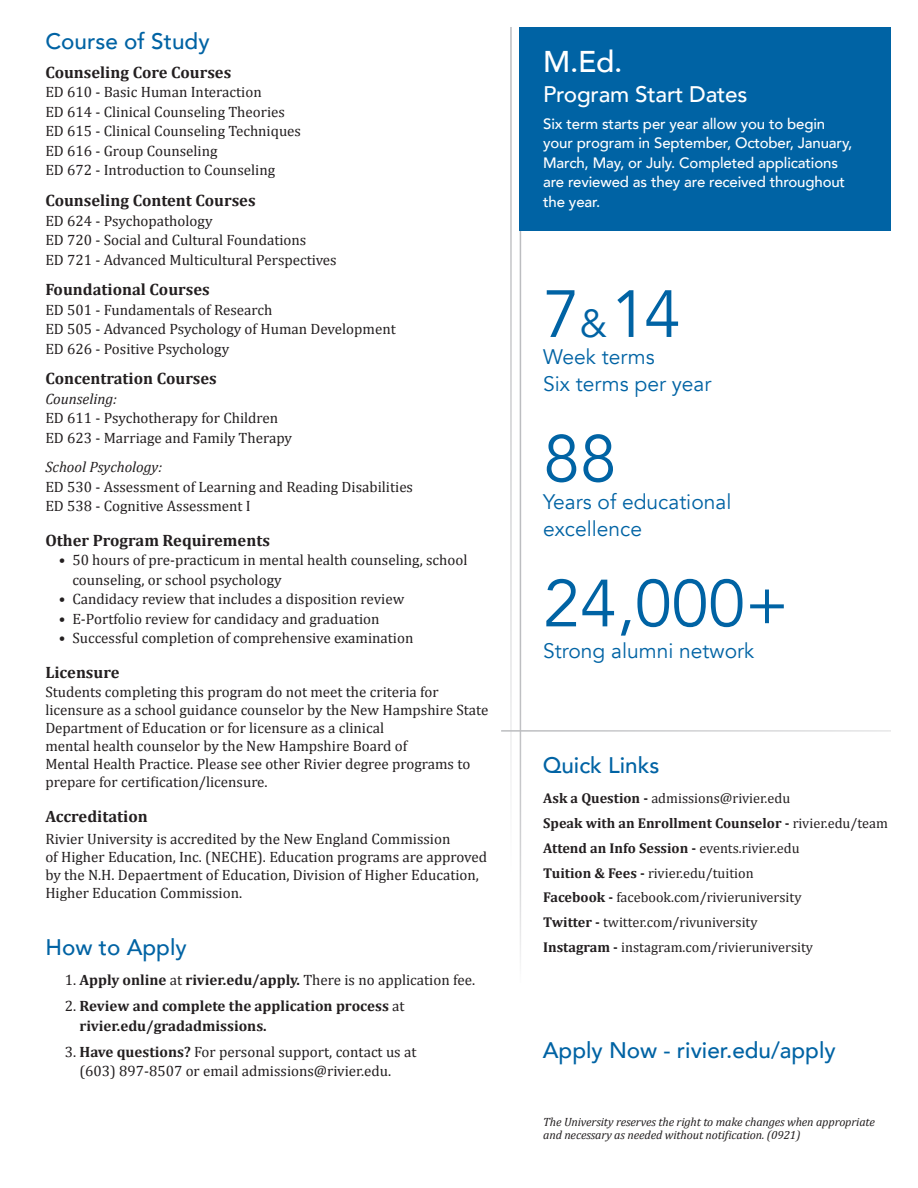
<style>
.page{position:relative;width:918px;height:1188px;background:#fff}
.page>*{position:absolute;margin:0;border:0;box-sizing:border-box;transform-origin:0 0}
.t1{font:66px "Avenir";color:#0063a4}
.Subhead{font:500 30px "Avenir";color:#fff}
.body_copy{font:500 22.5px "Avenir";color:#0063a4}
.Subhead-2{font:500 22.5px "Avenir";letter-spacing:-.01em;color:#fff}
.t2{font:21px/27px "Avenir";color:#0063a4}
.body_copy-2{font:700 16.5px "Cambria";color:#231f20}
.body_copy-3{font:15px/18px "Cambria";color:#231f20}
.Subhead-3{font:500 15px/19.5px "Avenir";letter-spacing:-.01em;color:#fff}
.body_copy-4{font:700 15px/19.5px "Cambria";color:#231f20}
.body_copy-5{font:italic 15px "Cambria";color:#231f20}
.t3{font:14.25px "Cambria";color:#231f20}
.t4{font:700 14.25px "Cambria";color:#231f20}
.body_copy-6{font:italic 12px/13.2px "Cambria";letter-spacing:-.01em;color:#231f20}
.s1{font-weight:700}
.s2{font-weight:400}
.s3{font-size:39px}
</style>
<div class="page">
<hr style="left:520px;top:230px;width:1px;height:753px;background:#bcbdc0">
<hr style="left:510px;top:27px;width:2px;height:845px;background:#bcbdc0">
<div style="left:520px;top:27px;width:371px;height:203px;background:#0063a4"></div>
<hr style="left:501px;top:730px;width:390px;height:2px;background:#bcbdc0">
<p class="body_copy" style="left:45px;top:22px;width:166px">Course of Study</p>
<p class="body_copy-2" style="left:45px;top:61px;width:187px">Counseling Core Courses</p>
<p class="body_copy-3" style="left:45px;top:83px;width:218px">ED 610 - Basic Human Interaction</p>
<p class="body_copy-3" style="left:45px;top:103px;width:241px">ED 614 - Clinical Counseling Theories</p>
<p class="body_copy-3" style="left:45px;top:122px;width:257px">ED 615 - Clinical Counseling Techniques</p>
<p class="body_copy-3" style="left:45px;top:142px;width:174px">ED 616 - Group Counseling</p>
<p class="body_copy-3" style="left:45px;top:161px;width:231px">ED 672 - Introduction to Counseling</p>
<p class="body_copy-2" style="left:45px;top:189px;width:212px">Counseling Content Courses</p>
<p class="body_copy-3" style="left:45px;top:211px;width:169px">ED 624 - Psychopathology</p>
<p class="body_copy-3" style="left:45px;top:231px;width:263px">ED 720 - Social and Cultural Foundations</p>
<p class="body_copy-3" style="left:45px;top:250px;width:293px">ED 721 - Advanced Multicultural Perspectives</p>
<p class="body_copy-2" style="left:45px;top:278px;width:166px">Foundational Courses</p>
<p class="body_copy-3" style="left:45px;top:301px;width:229px">ED 501 - Fundamentals of Research</p>
<p class="body_copy-3" style="left:45px;top:320px;width:352px">ED 505 - Advanced Psychology of Human Development</p>
<p class="body_copy-3" style="left:45px;top:340px;width:185px">ED 626 - Positive Psychology</p>
<p class="body_copy-2" style="left:45px;top:367px;width:173px">Concentration Courses</p>
<p class="body_copy-5" style="left:45px;top:388px;width:73px">Counseling:</p>
<p class="body_copy-3" style="left:45px;top:409px;width:234px">ED 611 - Psychotherapy for Children</p>
<p class="body_copy-3" style="left:45px;top:429px;width:248px">ED 623 - Marriage and Family Therapy</p>
<p class="body_copy-5" style="left:45px;top:456px;width:119px">School Psychology:</p>
<p class="body_copy-3" style="left:45px;top:478px;width:369px">ED 530 - Assessment of Learning and Reading Disabilities</p>
<p class="body_copy-3" style="left:45px;top:497px;width:207px">ED 538 - Cognitive Assessment I</p>
<p class="body_copy-2" style="left:45px;top:528px;width:226px">Other Program Requirements</p>
<p class="body_copy-3" style="left:72px;top:550px;width:397px;line-height:19.5px;text-indent:-14px">• 50 hours of pre-practicum in mental health counseling, school counseling, or school psychology</p>
<p class="body_copy-3" style="left:59px;top:590px;width:347px">• Candidacy review that includes a disposition review</p>
<p class="body_copy-3" style="left:59px;top:610px;width:322px">• E-Portfolio review for candidacy and graduation</p>
<p class="body_copy-3" style="left:59px;top:629px;width:356px">• Successful completion of comprehensive examination</p>
<p class="body_copy-2" style="left:45px;top:660px;width:76px">Licensure</p>
<p class="body_copy-3" style="left:45px;top:683px;width:445px">Students completing this program do not meet the criteria for licensure as a school guidance counselor by the New Hampshire State Department of Education or for licensure as a clinical<br>mental health counselor by the New Hampshire Board of<br>Mental Health Practice. Please see other Rivier degree programs to prepare for certification/licensure.</p>
<p class="body_copy-2" style="left:45px;top:804px;width:104px">Accreditation</p>
<p class="body_copy-3" style="left:45px;top:830px;width:443px">Rivier University is accredited by the New England Commission<br>of Higher Education, Inc. (NECHE). Education programs are approved by the N.H. Depaertment of Education, Division of Higher Education, Higher Education Commission.</p>
<p class="body_copy" style="left:45px;top:927px;width:143px">How to Apply</p>
<p class="body_copy-3" style="left:65px;top:971px;width:412px">1. <span class="s1">Apply online</span> at <span class="s1">rivier.edu/apply.</span> There is no application fee.</p>
<p class="body_copy-4" style="left:80px;top:996px;width:327px;text-indent:-15px"><span class="s2">2.</span> Review and complete the application process <span class="s2">at </span>rivier.edu/gradadmissions.</p>
<p class="body_copy-3" style="left:80px;top:1042px;width:338px;line-height:19.5px;text-indent:-15px">3. <span class="s1">Have questions?</span> For personal support, contact us at (603) 897-8507 or email admissions@rivier.edu.</p>
<p class="Subhead" style="left:543px;top:36px;width:81px">M.Ed.</p>
<p class="Subhead-2" style="left:543px;top:75px;width:206px">Program Start Dates</p>
<p class="Subhead-3" style="left:543px;top:113px;width:311px">Six term starts per year allow you to begin your program in September, October, January, March, May, or July. Completed applications are reviewed as they are received throughout the year.</p>
<p class="t1" style="left:543px;top:275px;width:139px">7<span class="s3">&amp;</span> 14</p>
<p class="t2" style="left:543px;top:344px;width:113px">Week terms</p>
<p class="t2" style="left:543px;top:371px;width:170px">Six terms per year</p>
<p class="t1" style="left:543px;top:420px;width:75px">88</p>
<p class="t2" style="left:543px;top:488px;width:190px">Years of educational excellence</p>
<p class="t1" style="left:543px;top:564px;width:247px">24,000+</p>
<p class="t2" style="left:543px;top:638px;width:213px">Strong alumni network</p>
<p class="body_copy" style="left:543px;top:746px;width:118px">Quick Links</p>
<p class="t3" style="left:543px;top:789px;width:249px"><span class="s1">Ask a Question -</span> admissions@rivier.edu</p>
<p class="t4" style="left:543px;top:813px;width:346px">Speak with an Enrollment Counselor - <span class="s2">rivier.edu/team</span></p>
<p class="t4" style="left:543px;top:838px;width:258px">Attend an Info Session - <span class="s2">events.rivier.edu</span></p>
<p class="t3" style="left:543px;top:864px;width:212px"><span class="s1">Tuition &amp; Fees -</span> rivier.edu/tuition</p>
<p class="t3" style="left:543px;top:889px;width:260px"><span class="s1">Facebook -</span> facebook.com/rivieruniversity</p>
<p class="t3" style="left:543px;top:914px;width:216px"><span class="s1">Twitter -</span> twitter.com/rivuniversity</p>
<p class="t3" style="left:543px;top:939px;width:271px"><span class="s1">Instagram -</span> instagram.com/rivieruniversity</p>
<p class="body_copy" style="left:543px;top:1031px;width:294px">Apply Now - rivier.edu/apply</p>
<p class="body_copy-6" style="left:543px;top:1115px;width:333px">The University reserves the right to make changes when appropriate and necessary as needed without notification. (0921)</p>
</div>
